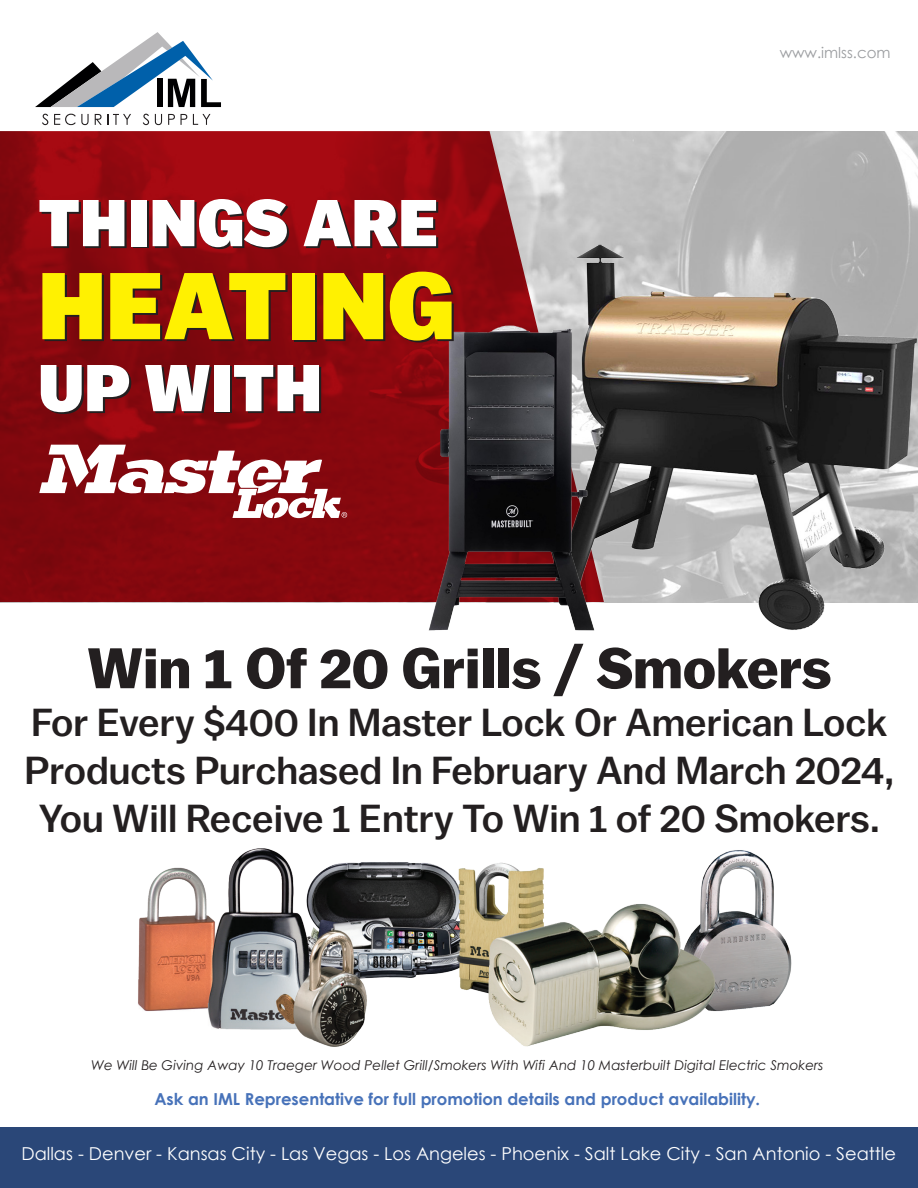
<style>
.page{position:relative;width:918px;height:1188px;background:#fff}
.page>*{position:absolute;margin:0;border:0;box-sizing:border-box;transform-origin:0 0}
.t1{font:700 57px "Balto";color:#231f20}
.t2{font:500 39px/48px "Balto";color:#231f20;text-align:center}
.t3{font:17.85px "Century Gothic";color:#fff}
.t4{font:700 16.5px "Century Gothic";color:#4772b9}
.t5{font:15px "Century Gothic";color:#9b9da0}
.t6{font:italic 13.5px "Century Gothic";color:#231f20}
</style>
<div class="page">
<div style="left:0;top:1127px;width:918px;height:61px;background:#2a4778"></div>
<svg style="left:42px;top:114px;width:6px;height:11px"></svg>
<svg style="left:54px;top:114px;width:35px;height:11px"></svg>
<svg style="left:95px;top:114px;width:36px;height:11px"></svg>
<svg style="left:143px;top:114px;width:6px;height:11px"></svg>
<svg style="left:155px;top:114px;width:7px;height:11px"></svg>
<svg style="left:168px;top:114px;width:7px;height:11px"></svg>
<svg style="left:181px;top:114px;width:6px;height:11px"></svg>
<svg style="left:193px;top:114px;width:17px;height:11px"></svg>
<svg style="left:35px;top:32px;width:186px;height:75px"></svg>
<img style="left:604px;top:131px;width:314px;height:113px">
<svg style="left:0;top:131px;width:604px;height:471px;background:#91171e"></svg>
<svg style="left:39px;top:445px;width:308px;height:73px"></svg>
<img style="left:138px;top:848px;width:654px;height:199px">
<img style="left:544px;top:244px;width:374px;height:387px">
<img style="left:429px;top:325px;width:165px;height:306px">
<svg style="left:133px;top:202px;width:16px;height:46px"></svg>
<div style="left:294px;top:275px;width:23px;height:66px;background:linear-gradient(to bottom,#fff101,#fff101)"></div>
<svg style="left:216px;top:367px;width:16px;height:46px"></svg>
<svg style="left:39px;top:200px;width:88px;height:48px"></svg>
<div style="left:131px;top:200px;width:15px;height:46px;background:#fff"></div>
<svg style="left:153px;top:199px;width:136px;height:50px"></svg>
<svg style="left:304px;top:200px;width:134px;height:48px"></svg>
<svg style="left:42px;top:273px;width:62px;height:68px;background:#d9bb05"></svg>
<svg style="left:110px;top:273px;width:178px;height:68px;background:#ca9a07"></svg>
<div style="left:292px;top:273px;width:22px;height:66px;background:#fff101"></div>
<svg style="left:323px;top:272px;width:131px;height:71px;background:#d3a806"></svg>
<svg style="left:41px;top:365px;width:90px;height:49px"></svg>
<svg style="left:145px;top:365px;width:67px;height:48px"></svg>
<div style="left:214px;top:365px;width:15px;height:46px;background:#fff"></div>
<svg style="left:234px;top:365px;width:87px;height:48px"></svg>
<p class="t5" style="left:780px;top:42px;width:113px">www.imlss.com</p>
<h1 class="t1" style="left:87px;top:634px;width:746px">Win 1 Of 20 Grills / Smokers</h1>
<p class="t2" style="left:25px;top:698px;width:871px">For Every $400 In Master Lock Or American Lock<br>Products Purchased In February And March 2024,<br>You Will Receive 1 Entry To Win 1 of 20 Smokers.</p>
<p class="t6" style="left:91px;top:1056px;width:734px">We Will Be Giving Away 10 Traeger Wood Pellet Grill/Smokers With Wifi And 10 Masterbuilt Digital Electric Smokers</p>
<p class="t4" style="left:154px;top:1087px;width:607px">Ask an IML Representative for full promotion details and product availability.</p>
<p class="t3" style="left:21px;top:1141px;width:876px">Dallas - Denver - Kansas City - Las Vegas - Los Angeles - Phoenix - Salt Lake City - San Antonio - Seattle</p>
</div>
